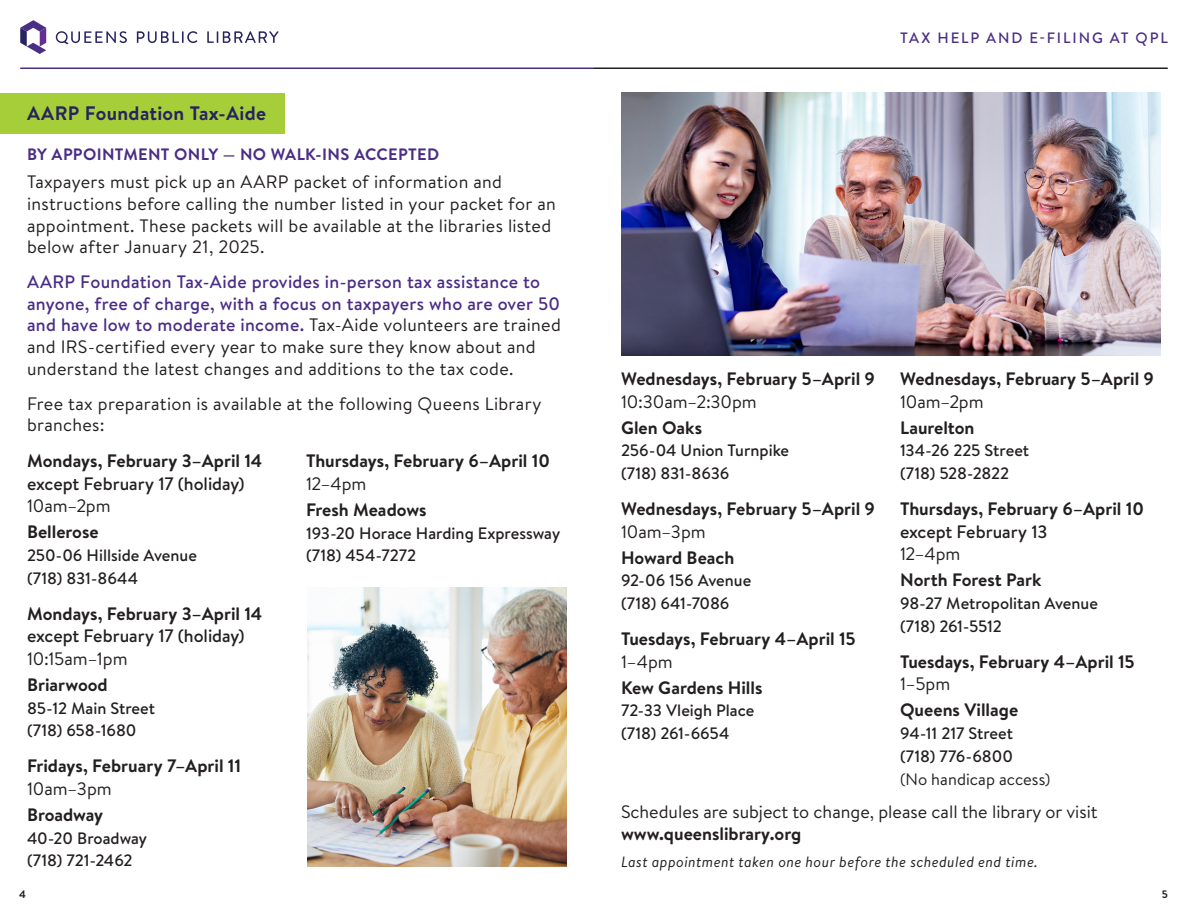
<style>
.page{position:relative;width:1188px;height:918px;background:#fff}
.page>*{position:absolute;margin:0;border:0;box-sizing:border-box;transform-origin:0 0}
.t1{font:700 19.5px "Brandon Text";letter-spacing:.02em;color:#272360}
.AARP_Date{font:18px/21.6px "Brandon Text";letter-spacing:.015em;color:#231f20}
.t2{font:500 18px/21.6px "Brandon Text";letter-spacing:.02em;color:#4a2d85}
.AARP_Date-2{font:700 18px "Brandon Text";color:#231f20}
.AARP_Location{font:700 18px "Brandon Text";color:#231f20}
.AARP_Date-3{font:500 18px "Brandon Text";color:#231f20}
.AARP_Date-4{font:18px "Brandon Text";letter-spacing:-.005em;color:#231f20}
.AARP_Address{font:500 16.5px/22.8px "Brandon Text";color:#231f20}
.t3{font:700 16.5px "Brandon Text";letter-spacing:.025em;color:#4a2d85}
.t4{font:italic 15px "Brandon Text";letter-spacing:.025em;color:#231f20}
.t5{font:500 15px "Brandon Text";letter-spacing:.125em;color:#4a2d85}
.t6{font:700 10.8px "Brandon Text";color:#231f20}
.s1{font-weight:400;color:#231f20}
.s2{font-weight:400}
.s3{font-weight:700}
</style>
<div class="page">
<hr style="left:20px;top:68px;width:574px;height:1px;background:#4a2d85">
<hr style="left:594px;top:68px;width:574px;height:1px;background:#231f20">
<svg style="left:20px;top:20px;width:26px;height:34px"></svg>
<svg style="left:137px;top:31px;width:60px;height:12px"></svg>
<svg style="left:207px;top:31px;width:72px;height:12px"></svg>
<svg style="left:56px;top:31px;width:71px;height:13px"></svg>
<div style="left:0;top:93px;width:285px;height:40px;background:#a6ce39"></div>
<img style="left:621px;top:93px;width:540px;height:262px">
<img style="left:307px;top:587px;width:260px;height:280px">
<p class="t1" style="left:27px;top:100px;width:241px">AARP Foundation Tax-Aide</p>
<p class="t3" style="left:27px;top:143px;width:414px">BY APPOINTMENT ONLY — NO WALK-INS ACCEPTED</p>
<p class="AARP_Date" style="left:27px;top:171px;width:530px">Taxpayers must pick up an AARP packet of information and instructions before calling the number listed in your packet for an appointment. These packets will be available at the libraries listed below after January 21, 2025.</p>
<p class="t2" style="left:27px;top:271px;width:536px">AARP Foundation Tax-Aide provides in-person tax assistance to anyone, free of charge, with a focus on taxpayers who are over 50 and have low to moderate income. <span class="s1">Tax-Aide volunteers are trained and IRS-certified every year to make sure they know about and understand the latest changes and additions to the tax code.</span></p>
<p class="AARP_Date" style="left:27px;top:392px;width:516px">Free tax preparation is available at the following Queens Library branches:</p>
<p class="AARP_Date-2" style="left:27px;top:449px;width:237px">Mondays, February 3–April 14</p>
<p class="AARP_Date-3" style="left:27px;top:471px;width:219px">except February 17 (holiday)</p>
<p class="AARP_Date" style="left:27px;top:495px;width:85px">10am–2pm</p>
<p class="AARP_Location" style="left:27px;top:520px;width:73px">Bellerose</p>
<p class="AARP_Address" style="left:27px;top:544px;width:171px">250-06 Hillside Avenue (718) 831-8644</p>
<p class="AARP_Date-2" style="left:27px;top:601px;width:237px">Mondays, February 3–April 14</p>
<p class="AARP_Date-3" style="left:27px;top:624px;width:219px">except February 17 (holiday)</p>
<p class="AARP_Date-4" style="left:27px;top:646px;width:102px">10:15am–1pm</p>
<p class="AARP_Location" style="left:27px;top:672px;width:82px">Briarwood</p>
<p class="AARP_Address" style="left:27px;top:696px;width:130px">85-12 Main Street (718) 658-1680</p>
<p class="AARP_Date-2" style="left:27px;top:754px;width:216px">Fridays, February 7–April 11</p>
<p class="AARP_Date" style="left:27px;top:777px;width:86px">10am–3pm</p>
<p class="AARP_Location" style="left:27px;top:802px;width:78px">Broadway</p>
<p class="AARP_Address" style="left:27px;top:826px;width:122px">40-20 Broadway (718) 721-2462</p>
<p class="AARP_Date-2" style="left:306px;top:449px;width:245px">Thursdays, February 6–April 10</p>
<p class="AARP_Date" style="left:306px;top:472px;width:62px">12–4pm</p>
<p class="AARP_Location" style="left:306px;top:497px;width:122px">Fresh Meadows</p>
<p class="AARP_Address" style="left:306px;top:521px;width:256px">193-20 Horace Harding Expressway (718) 454-7272</p>
<p class="t5" style="left:900px;top:27px;width:269px">TAX HELP AND E-FILING AT QPL</p>
<p class="AARP_Date-2" style="left:621px;top:366px;width:256px">Wednesdays, February 5–April 9</p>
<p class="AARP_Date-4" style="left:621px;top:389px;width:137px">10:30am–2:30pm</p>
<p class="AARP_Location" style="left:621px;top:415px;width:83px">Glen Oaks</p>
<p class="AARP_Address" style="left:621px;top:439px;width:170px">256-04 Union Turnpike (718) 831-8636</p>
<p class="AARP_Date-2" style="left:621px;top:496px;width:256px">Wednesdays, February 5–April 9</p>
<p class="AARP_Date" style="left:621px;top:520px;width:86px">10am–3pm</p>
<p class="AARP_Location" style="left:621px;top:545px;width:115px">Howard Beach</p>
<p class="AARP_Address" style="left:621px;top:569px;width:132px">92-06 156 Avenue (718) 641-7086</p>
<p class="AARP_Date-2" style="left:621px;top:626px;width:236px">Tuesdays, February 4–April 15</p>
<p class="AARP_Date" style="left:621px;top:650px;width:53px">1–4pm</p>
<p class="AARP_Location" style="left:621px;top:675px;width:143px">Kew Gardens Hills</p>
<p class="AARP_Address" style="left:621px;top:699px;width:135px">72-33 Vleigh Place (718) 261-6654</p>
<p class="AARP_Date-2" style="left:900px;top:366px;width:256px">Wednesdays, February 5–April 9</p>
<p class="AARP_Date" style="left:900px;top:390px;width:85px">10am–2pm</p>
<p class="AARP_Location" style="left:900px;top:415px;width:76px">Laurelton</p>
<p class="AARP_Address" style="left:900px;top:439px;width:131px">134-26 225 Street (718) 528-2822</p>
<p class="AARP_Date-2" style="left:900px;top:496px;width:245px">Thursdays, February 6–April 10</p>
<p class="AARP_Date-3" style="left:900px;top:519px;width:149px">except February 13</p>
<p class="AARP_Date" style="left:900px;top:543px;width:62px">12–4pm</p>
<p class="AARP_Location" style="left:900px;top:567px;width:143px">North Forest Park</p>
<p class="AARP_Address" style="left:900px;top:591px;width:199px">98-27 Metropolitan Avenue (718) 261-5512</p>
<p class="AARP_Date-2" style="left:900px;top:649px;width:236px">Tuesdays, February 4–April 15</p>
<p class="AARP_Date" style="left:900px;top:673px;width:52px">1–5pm</p>
<p class="AARP_Location" style="left:900px;top:697px;width:120px">Queens Village</p>
<p class="AARP_Address" style="left:900px;top:722px;width:152px">94-11 217 Street (718) 776-6800<br><span class="s2">(No handicap access)</span></p>
<p class="AARP_Date" style="left:621px;top:801px;width:478px">Schedules are subject to change, please call the library or visit <span class="s3">www.queenslibrary.org</span></p>
<p class="t4" style="left:621px;top:852px;width:418px">Last appointment taken one hour before the scheduled end time.</p>
<p class="t6" style="left:19px;top:887px;width:8px">4</p>
<p class="t6" style="left:1162px;top:887px;width:8px">5</p>
</div>
